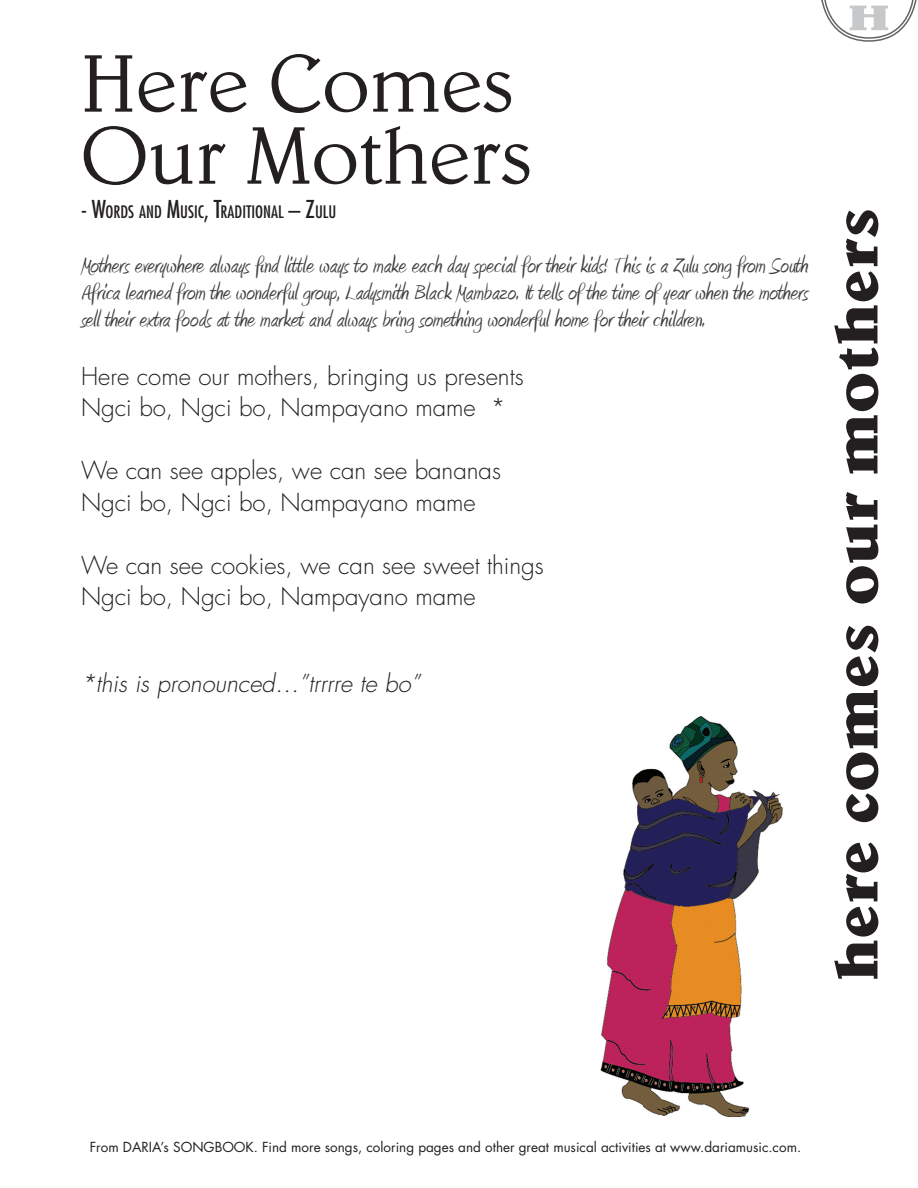
<style>
.page{position:relative;width:918px;height:1188px;background:#fff}
.page>*{position:absolute;margin:0;border:0;box-sizing:border-box;transform-origin:0 0}
.t1{font:300 82.5px/72px "Belwe Std";color:#231f20}
.t2{font:condensed 61.8px "Belwe Std";color:#231f20;scale:1.33 1}
.t3{font:condensed 36px "Belwe Std";color:#c7c8ca;scale:2 1}
.t4{font:27px/27px "Amienne";color:#3e3e3f;text-align:justify}
.t5{font:300 24px/31.5px "Futura Std";color:#231f20}
.t6{font:italic 300 24px "Futura Std";color:#231f20}
.t7{font:condensed 16.8px "Futura Std";color:#231f20}
.t8{font:13.5px "Futura Std";color:#231f20}
.s1{font-size:24px}
</style>
<div class="page">
<svg style="left:821px;top:0;width:96px;height:42px"></svg>
<img style="left:600px;top:716px;width:183px;height:402px">
<h1 class="t1" style="left:81px;top:48px;width:454px">Here Comes<br>Our Mothers</h1>
<p class="t7" style="left:81px;top:202px;width:257px"><span class="s1">- W</span>ORDS AND <span class="s1">M</span>USIC<span class="s1">, T</span>RADITIONAL <span class="s1">– Z</span>ULU</p>
<p class="t4" style="left:81px;top:253px;width:729px">Mothers everywhere always find little ways to make each day special for their kids! This is a Zulu song from South Africa learned from the wonderful group, Ladysmith Black Mambazo. It tells of the time of year when the mothers sell their extra foods at the market and always bring something wonderful home for their children.</p>
<p class="t5" style="left:81px;top:361px;width:444px">Here come our mothers, bringing us presents<br>Ngci bo, Ngci bo, Nampayano mame *</p>
<p class="t5" style="left:81px;top:455px;width:422px">We can see apples, we can see bananas<br>Ngci bo, Ngci bo, Nampayano mame</p>
<p class="t5" style="left:81px;top:550px;width:464px">We can see cookies, we can see sweet things<br>Ngci bo, Ngci bo, Nampayano mame</p>
<p class="t6" style="left:81px;top:668px;width:341px">*this is pronounced…”trrrre te bo”</p>
<h3 class="t3" style="left:846px;top:-3px;width:24px">H</h3>
<h2 class="t2" style="left:820px;top:981px;width:584px;rotate:-90deg">here comes our mothers</h2>
<p class="t8" style="left:90px;top:1138px;width:713px">From DARIA’s SONGBOOK. Find more songs, coloring pages and other great musical activities at www.dariamusic.com.</p>
</div>
